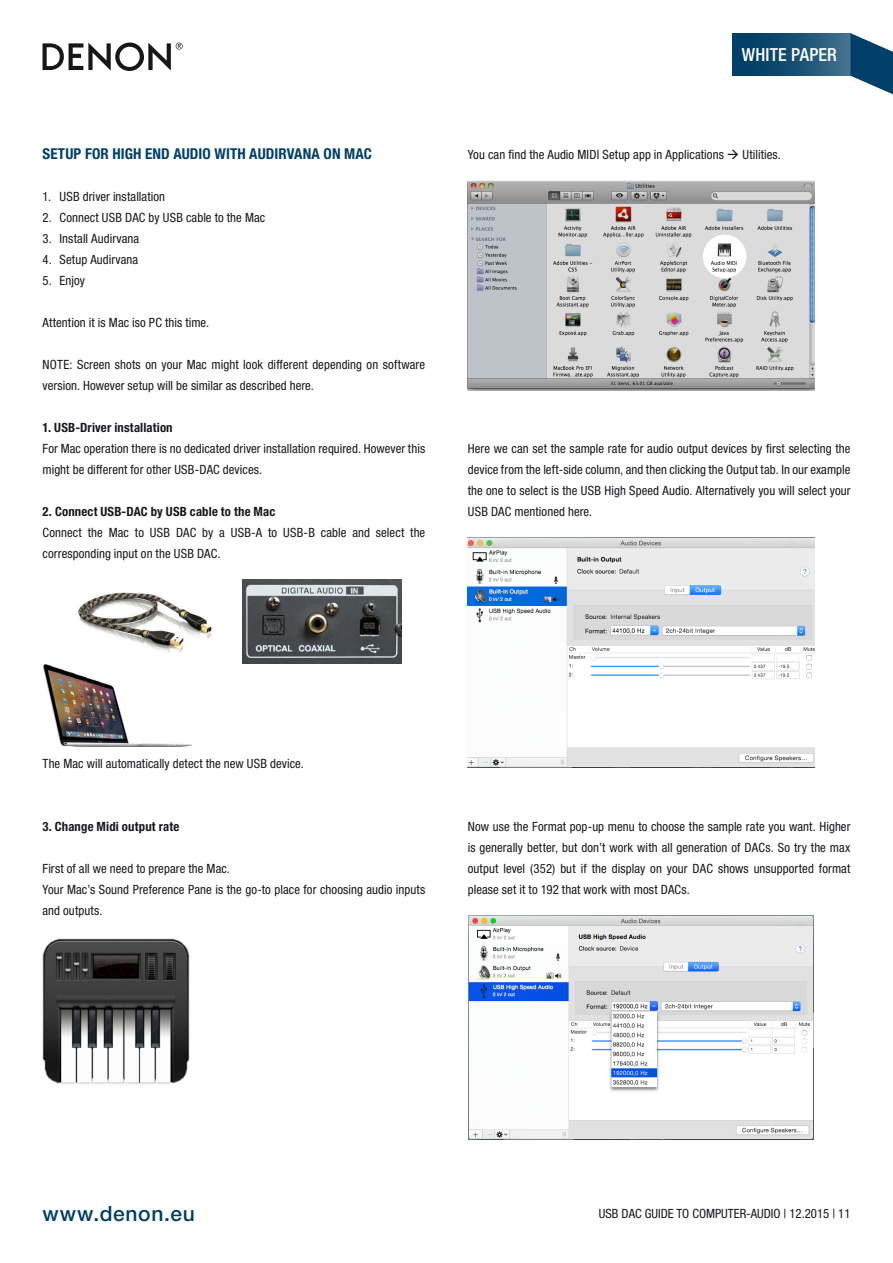
<style>
.page{position:relative;width:893px;height:1263px;background:#fff}
.page>*{position:absolute;margin:0;border:0;box-sizing:border-box;transform-origin:0 0}
.t1{font:500 21px "Helvetica Neue LTW1 G";letter-spacing:.03em;color:#003f67}
.t2{font:500 condensed 18px "Helvetica Neue LTW1 G";letter-spacing:.005em;color:#fff}
.t3{font:700 condensed 15px "Helvetica Neue LTW1 G";letter-spacing:.01em;color:#003f67}
.t4{font:condensed 12.75px/21px "Helvetica Neue LTW1 G";letter-spacing:.005em;color:#1a171c}
.t5{font:700 condensed 12.75px "Helvetica Neue LTW1 G";letter-spacing:.01em;color:#1a171c}
</style>
<div class="page">
<svg style="left:43px;top:43px;width:140px;height:28px"></svg>
<svg style="left:850px;top:33px;width:43px;height:62px"></svg>
<div style="left:732px;top:33px;width:118px;height:43px;background:linear-gradient(to right,#00355f,#3e6d8b)"></div>
<img style="left:43px;top:665px;width:149px;height:82px">
<img style="left:42px;top:938px;width:148px;height:146px">
<img style="left:468px;top:180px;width:347px;height:210px">
<img style="left:468px;top:537px;width:346px;height:230px">
<img style="left:78px;top:592px;width:135px;height:61px">
<img style="left:242px;top:579px;width:160px;height:84px">
<img style="left:468px;top:915px;width:346px;height:225px">
<p class="t3" style="left:43px;top:145px;width:331px">SETUP FOR HIGH END AUDIO WITH AUDIRVANA ON MAC</p>
<p class="t4" style="left:43px;top:186px;width:124px">1. USB driver installation</p>
<p class="t4" style="left:43px;top:207px;width:224px">2. Connect USB DAC by USB cable to the Mac</p>
<p class="t4" style="left:43px;top:228px;width:98px">3. Install Audirvana</p>
<p class="t4" style="left:43px;top:249px;width:97px">4. Setup Audirvana</p>
<p class="t4" style="left:43px;top:270px;width:44px">5. Enjoy</p>
<p class="t4" style="left:43px;top:312px;width:168px">Attention it is Mac iso PC this time.</p>
<p class="t4" style="left:43px;top:354px;width:384px">NOTE: Screen shots on your Mac might look different depending on software version. However setup will be similar as described here.</p>
<p class="t5" style="left:43px;top:420px;width:132px">1. USB-Driver installation</p>
<p class="t4" style="left:43px;top:438px;width:384px">For Mac operation there is no dedicated driver installation required. However this might be different for other USB-DAC devices.</p>
<p class="t5" style="left:43px;top:504px;width:234px">2. Connect USB-DAC by USB cable to the Mac</p>
<p class="t4" style="left:43px;top:522px;width:384px">Connect the Mac to USB DAC by a USB-A to USB-B cable and select the corresponding input on the USB DAC.</p>
<h2 class="t2" style="left:742px;top:43px;width:96px">WHITE PAPER</h2>
<p class="t4" style="left:468px;top:144px;width:315px">You can find the Audio MIDI Setup app in Applications → Utilities.</p>
<p class="t4" style="left:468px;top:438px;width:384px;text-align:justify">Here we can set the sample rate for audio output devices by first selecting the device from the left-side column, and then clicking the Output tab. In our example the one to select is the USB High Speed Audio. Alternatively you will select your USB DAC mentioned here.</p>
<p class="t4" style="left:43px;top:753px;width:263px">The Mac will automatically detect the new USB device.</p>
<p class="t5" style="left:43px;top:819px;width:138px">3. Change Midi output rate</p>
<p class="t4" style="left:43px;top:858px;width:384px">First of all we need to prepare the Mac.<br>Your Mac’s Sound Preference Pane is the go-to place for choosing audio inputs and outputs.</p>
<p class="t4" style="left:468px;top:816px;width:384px;text-align:justify">Now use the Format pop-up menu to choose the sample rate you want. Higher is generally better, but don’t work with all generation of DACs. So try the max output level (352) but if the display on your DAC shows unsupported format please set it to 192 that work with most DACs.</p>
<h1 class="t1" style="left:43px;top:1200px;width:154px">www.denon.eu</h1>
<p class="t4" style="left:599px;top:1203px;width:253px">USB DAC GUIDE TO COMPUTER-AUDIO | 12.2015 | 11</p>
</div>
